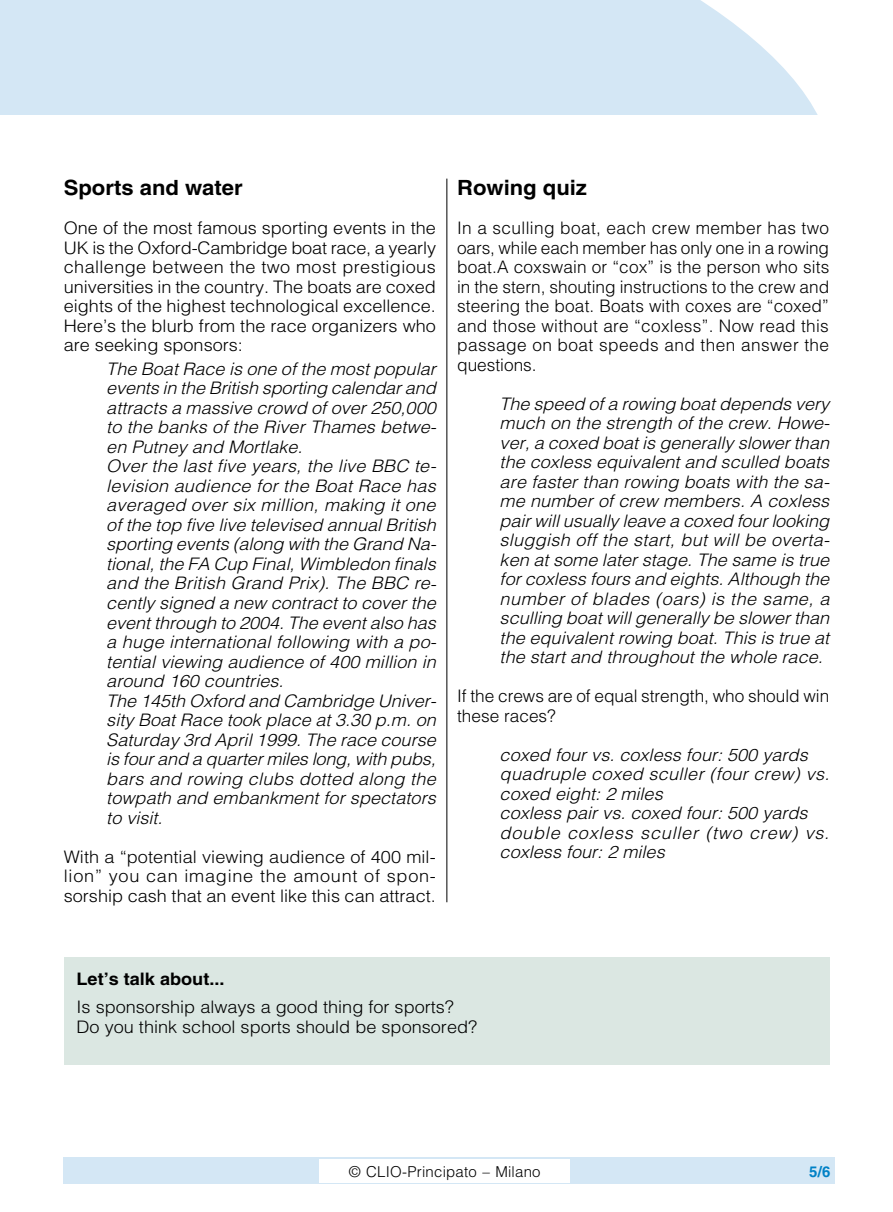
<style>
.page{position:relative;width:893px;height:1212px;background:#fff}
.page>*{position:absolute;margin:0;border:0;box-sizing:border-box;transform-origin:0 0}
.t1{font:700 21px "Helvetica LT Std";color:#000;scale:1.05 1}
.t2{font:italic 300 17.25px/19.5px "Helvetica LT Std";color:#000;scale:1.05 1}
.t3{font:300 17.25px/19.5px "Helvetica LT Std";color:#000;text-align:justify;scale:1.05 1}
.t4{font:300 17.25px/19.5px "Helvetica LT Std";color:#000;text-align:justify}
.t5{font:700 17.25px "Helvetica LT Std";color:#000;scale:1.05 1}
.t6{font:300 15px "Helvetica LT Std";letter-spacing:.015em;color:#000}
.t7{font:700 15px "Helvetica LT Std";color:#0081c6}
</style>
<div class="page">
<svg style="left:0;top:0;width:818px;height:398px;fill:#d4e7f5"></svg>
<div style="left:64px;top:1157px;width:771px;height:27px;background:#d4e7f5"></div>
<div style="left:319px;top:1159px;width:251px;height:23px;background:#fff"></div>
<div style="left:0;top:115px;width:893px;height:222px;background:#fff"></div>
<div style="left:64px;top:957px;width:765px;height:108px;background:#dbe7e2"></div>
<hr style="left:446px;top:179px;width:1px;height:723px;background:#000">
<p class="t1" style="left:64px;top:175px;width:172px">Sports and water</p>
<p class="t3" style="left:64px;top:218px;width:356px">One of the most famous sporting events in the UK is the Oxford-Cambridge boat race, a yearly challenge between the two most prestigious universities in the country. The boats are coxed eights of the highest technological excellence.<br>Here’s the blurb from the race organizers who are seeking sponsors:</p>
<p class="t2" style="left:106px;top:359px;width:316px">The Boat Race is one of the most popular events in the British sporting calendar and attracts a massive crowd of over 250,000 to the banks of the River Thames betwe&shy;en Putney and Mortlake.<br>Over the last five years, the live BBC te&shy;levision audience for the Boat Race has averaged over six million, making it one of the top five live televised annual British sporting events (along with the Grand Na&shy;tional, the FA Cup Final, Wimbledon finals and the British Grand Prix). The BBC re&shy;cently signed a new contract to cover the event through to 2004. The event also has a huge international following with a po&shy;tential viewing audience of 400 million in around 160 countries.<br>The 145th Oxford and Cambridge Univer&shy;sity Boat Race took place at 3.30 p.m. on Saturday 3rd April 1999. The race course is four and a quarter miles long, with pubs, bars and rowing clubs dotted along the towpath and embankment for spectators to visit.</p>
<p class="t3" style="left:64px;top:846px;width:356px">With a “potential viewing audience of 400 mil&shy;lion” you can imagine the amount of spon&shy;sorship cash that an event like this can attract.</p>
<p class="t1" style="left:457px;top:175px;width:125px">Rowing quiz</p>
<p class="t4" style="left:457px;top:218px;width:374px">In a sculling boat, each crew member has two oars, while each member has only one in a rowing boat.A coxswain or “cox” is the person who sits in the stern, shouting instructions to the crew and steering the boat. Boats with coxes are “coxed” and those without are “coxless”. Now read this passage on boat speeds and then answer the questions.</p>
<p class="t2" style="left:500px;top:394px;width:316px;text-align:justify">The speed of a rowing boat depends very much on the strength of the crew. Howe&shy;ver, a coxed boat is generally slower than the coxless equivalent and sculled boats are faster than rowing boats with the sa&shy;me number of crew members. A coxless pair will usually leave a coxed four looking sluggish off the start, but will be overta&shy;ken at some later stage. The same is true for coxless fours and eights. Although the number of blades (oars) is the same, a sculling boat will generally be slower than the equivalent rowing boat. This is true at the start and throughout the whole race.</p>
<p class="t4" style="left:457px;top:686px;width:374px">If the crews are of equal strength, who should win these races?</p>
<p class="t2" style="left:500px;top:745px;width:316px">coxed four vs. coxless four: 500 yards quadruple coxed sculler (four crew) vs. coxed eight: 2 miles<br>coxless pair vs. coxed four: 500 yards double coxless sculler (two crew) vs. coxless four: 2 miles</p>
<p class="t5" style="left:77px;top:968px;width:142px">Let’s talk about...</p>
<p class="t3" style="left:77px;top:997px;width:383px">Is sponsorship always a good thing for sports?<br>Do you think school sports should be sponsored?</p>
<p class="t6" style="left:349px;top:1162px;width:193px">© CLIO-Principato – Milano</p>
<p class="t7" style="left:809px;top:1163px;width:23px">5/6</p>
</div>
